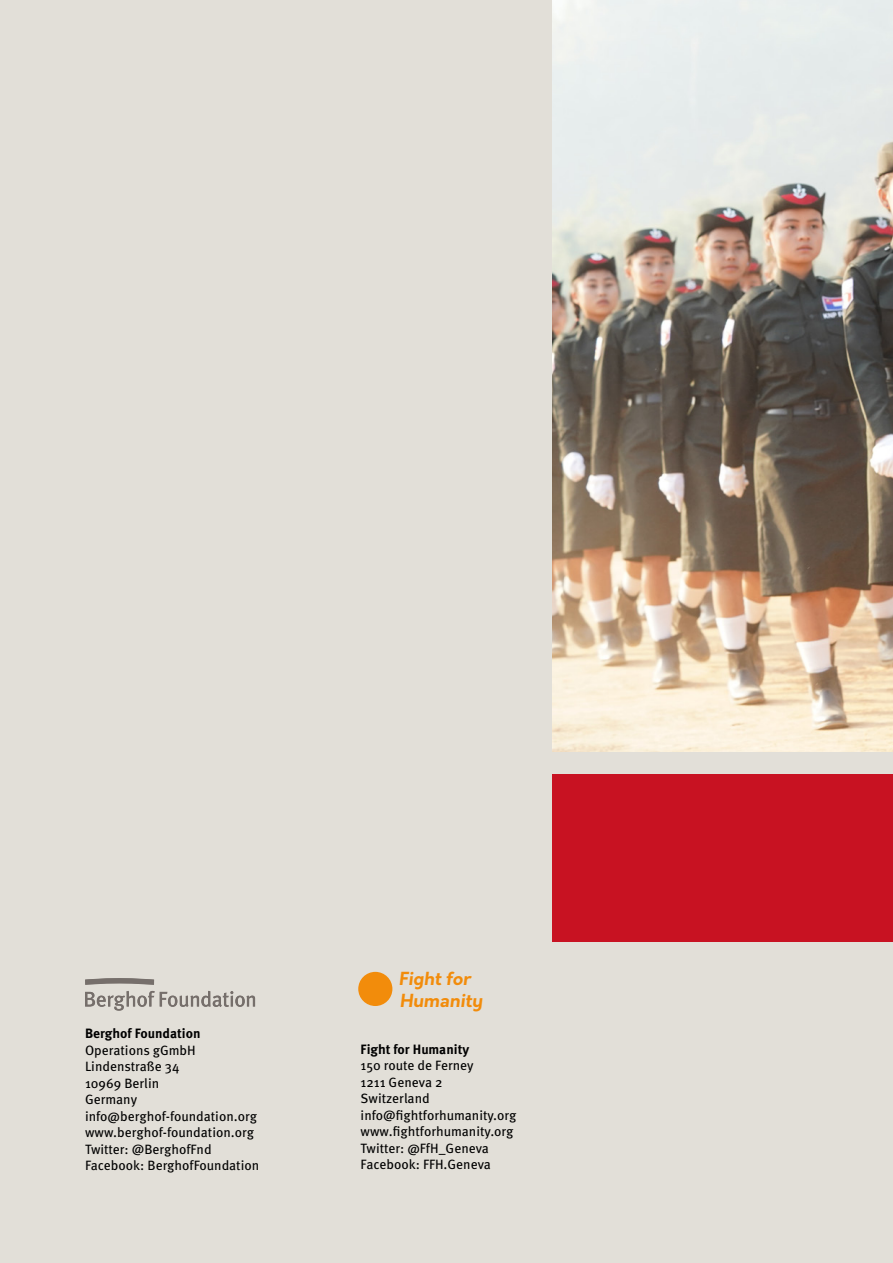
<style>
.page{position:relative;width:893px;height:1263px;background:#e2dfd8}
.page>*{position:absolute;margin:0;border:0;box-sizing:border-box;transform-origin:0 0}
.t1{font:italic 700 17.7px/21.5px "Orkney";color:#f28c0b}
.t2{font:13.5px/16.5px "Meta Pro";color:#000}
.t3{font:700 13.5px "Meta Pro";color:#000}
</style>
<div class="page">
<svg style="left:85px;top:991px;width:170px;height:20px"></svg>
<svg style="left:85px;top:978px;width:69px;height:7px"></svg>
<div style="left:358px;top:972px;width:34px;height:34px;background:#f28c0b;border-radius:50%"></div>
<img style="left:553px;top:0;width:340px;height:752px">
<div style="left:553px;top:774px;width:340px;height:168px;background:#c81222"></div>
<h1 class="t1" style="left:399px;top:968px;width:85px">Fight for<br>Humanity</h1>
<p class="t3" style="left:85px;top:1023px;width:117px">Berghof Foundation</p>
<p class="t2" style="left:85px;top:1041px;width:176px">Operations gGmbH<br>Lindenstraße 34<br>10969 Berlin<br>Germany info@berghof-foundation.org www.berghof-foundation.org<br>Twitter: @BerghofFnd<br>Facebook: BerghofFoundation</p>
<p class="t3" style="left:361px;top:1039px;width:110px">Fight for Humanity</p>
<p class="t2" style="left:361px;top:1056px;width:157px">150 route de Ferney<br>1211 Geneva 2<br>Switzerland info@fightforhumanity.org www.fightforhumanity.org<br>Twitter: @FfH_Geneva<br>Facebook: FFH.Geneva</p>
</div>
